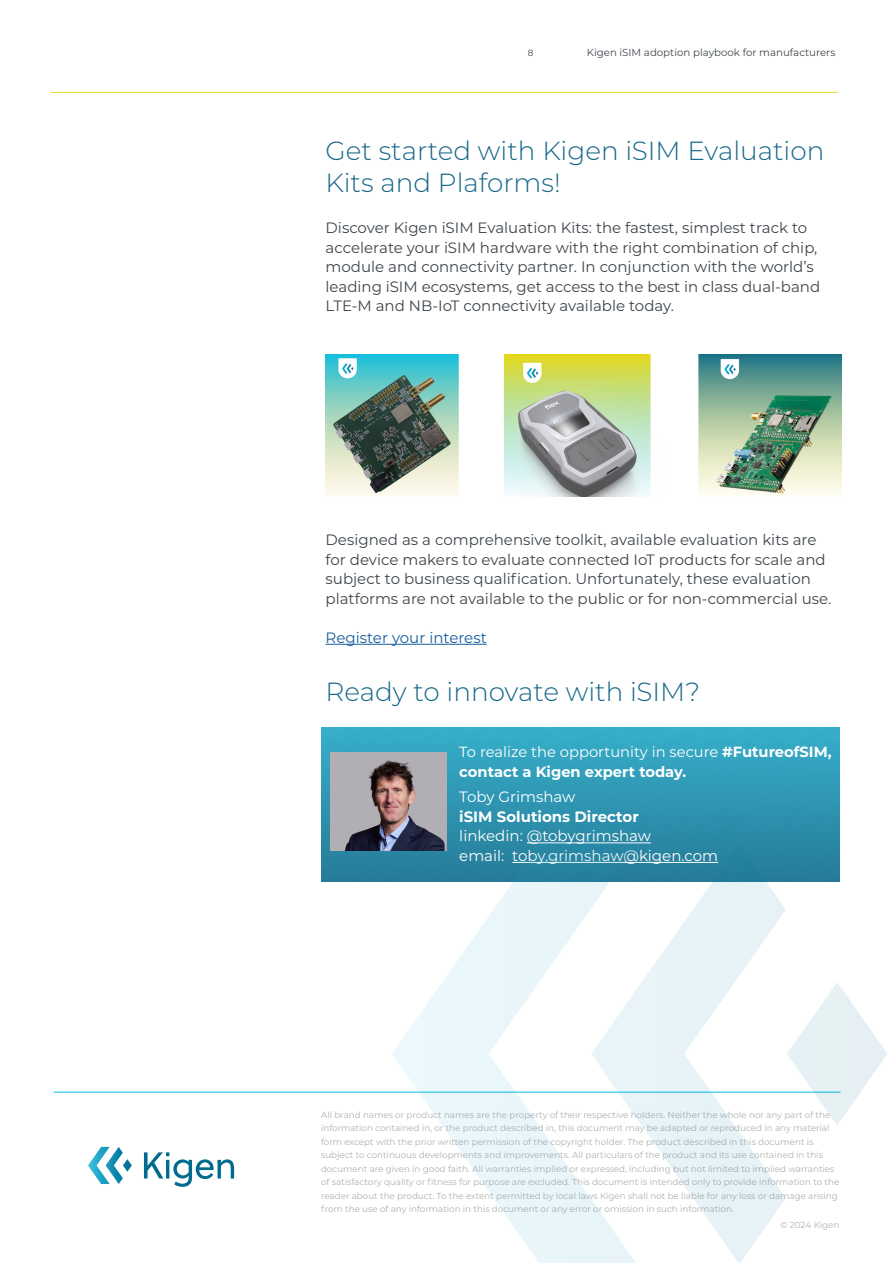
<style>
.page{position:relative;width:894px;height:1263px;background:#fff}
.page>*{position:absolute;margin:0;border:0;box-sizing:border-box;transform-origin:0 0}
.t1{font:300 26.25px/31.5px "Montserrat";color:#196889}
.t2{font:15px/19.5px "Montserrat";color:#3e454b}
.t3{font:15px "Montserrat";color:#fff}
.t4{font:700 15px "Montserrat";color:#fff}
.t5{font:15px "Montserrat";color:#175d9e}
.t6{font:700 14.7px/19.5px "Montserrat";color:#fff}
.t7{font:10.2px "Montserrat";color:#3e454b}
.t8{font:9px "Montserrat";color:#3e454b}
.t9{font:8.7px/13.5px "Montserrat";color:#b0b0b0}
.s1{font-weight:400}
</style>
<div class="page">
<hr style="left:51px;top:92px;width:786px;height:1px;background:#e8d918">
<hr style="left:325px;top:644px;width:161px;height:1px;background:#175d9e">
<img style="left:325px;top:354px;width:516px;height:142px">
<img style="left:321px;top:728px;width:518px;height:154px">
<hr style="left:526px;top:842px;width:124px;height:1px;background:#fff">
<svg style="left:144px;top:1152px;width:90px;height:34px"></svg>
<svg style="left:88px;top:1146px;width:44px;height:38px"></svg>
<hr style="left:53px;top:1091px;width:787px;height:1px;background:#04bee5">
<svg style="left:391px;top:843px;width:496px;height:420px"></svg>
<img style="left:330px;top:752px;width:117px;height:98px">
<p class="t8" style="left:527px;top:47px;width:7px">8</p>
<p class="t7" style="left:586px;top:46px;width:250px">Kigen iSIM adoption playbook for manufacturers</p>
<p class="t1" style="left:325px;top:135px;width:500px">Get started with Kigen iSIM Evaluation<br>Kits and Plaforms!</p>
<p class="t2" style="left:325px;top:217px;width:496px">Discover Kigen iSIM Evaluation Kits: the fastest, simplest track to accelerate your iSIM hardware with the right combination of chip, module and connectivity partner. In conjunction with the world’s leading iSIM ecosystems, get access to the best in class dual-band LTE-M and NB-IoT connectivity available today.</p>
<p class="t2" style="left:325px;top:529px;width:507px">Designed as a comprehensive toolkit, available evaluation kits are for device makers to evaluate connected IoT products for scale and subject to business qualification. Unfortunately, these evaluation platforms are not available to the public or for non-commercial use.</p>
<p class="t5" style="left:325px;top:627px;width:163px">Register your interest</p>
<p class="t1" style="left:325px;top:675px;width:376px">Ready to innovate with iSIM?</p>
<p class="t6" style="left:459px;top:741px;width:373px"><span class="s1">To realize the opportunity in secure</span> #FutureofSIM, contact a Kigen expert today.</p>
<p class="t3" style="left:459px;top:786px;width:118px">Toby Grimshaw</p>
<p class="t4" style="left:459px;top:805px;width:181px">iSIM Solutions Director</p>
<p class="t3" style="left:459px;top:825px;width:193px">linkedin: @tobygrimshaw</p>
<p class="t3" style="left:459px;top:845px;width:260px">email: toby.grimshaw@kigen.com</p>
<p class="t9" style="left:321px;top:1107px;width:519px">All brand names or product names are the property of their respective holders. Neither the whole nor any part of the information contained in, or the product described in, this document may be adapted or reproduced in any material form except with the prior written permission of the copyright holder. The product described in this document is subject to continuous developments and improvements. All particulars of the product and its use contained in this document are given in good faith. All warranties implied or expressed, including but not limited to implied warranties of satisfactory quality or fitness for purpose are excluded. This document is intended only to provide information to the reader about the product. To the extent permitted by local laws Kigen shall not be liable for any loss or damage arising from the use of any information in this document or any error or omission in such information.</p>
<p class="t9" style="left:780px;top:1217px;width:60px">© 2024 Kigen</p>
</div>
